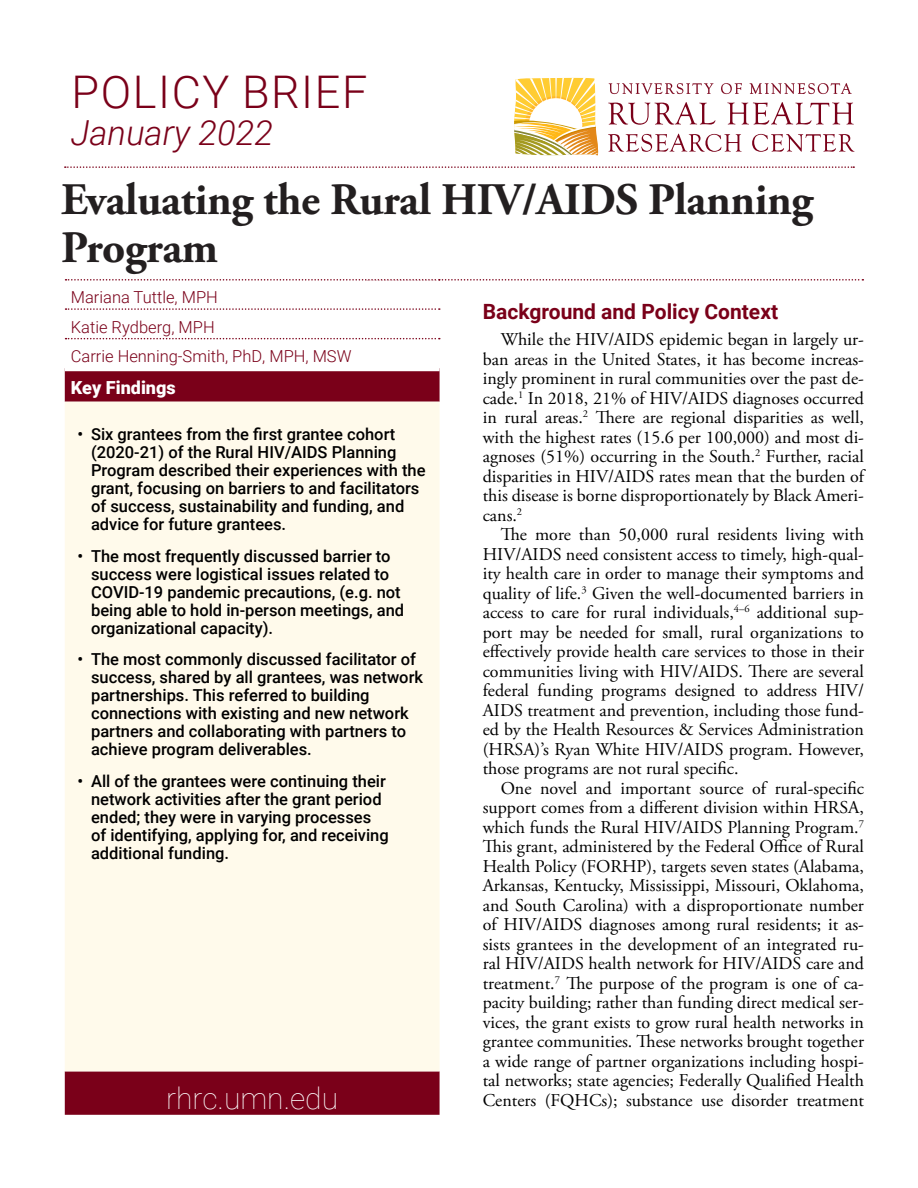
<style>
.page{position:relative;width:918px;height:1188px;background:#fff}
.page>*{position:absolute;margin:0;border:0;box-sizing:border-box;transform-origin:0 0}
.Headline{font:700 45px/48px "Adobe Garamond Pro";letter-spacing:-.01em;color:#231f20}
.t1{font:300 45px "Roboto";letter-spacing:.035em;color:#7a0019}
.t2{font:italic 300 34.5px "Roboto";color:#7a0019}
.t3{font:100 30px "Roboto";color:#fff}
.Section_header{font:700 21px "Roboto";color:#7a0019}
.t4{font:18px/19.5px "Adobe Garamond Pro";color:#000;text-align:justify}
.t5{font:900 18px "Roboto";color:#fff}
.t6{font:500 16.5px/18px "Roboto";color:#000}
.t7{font:300 16.5px "Roboto";color:#7a0019}
</style>
<div class="page">
<svg style="left:65px;top:166px;width:789px;height:2px"></svg>
<svg style="left:608px;top:102px;width:107px;height:23px"></svg>
<svg style="left:727px;top:102px;width:127px;height:23px"></svg>
<svg style="left:608px;top:134px;width:134px;height:18px"></svg>
<svg style="left:752px;top:134px;width:103px;height:18px"></svg>
<svg style="left:609px;top:83px;width:104px;height:11px"></svg>
<svg style="left:721px;top:83px;width:21px;height:11px"></svg>
<svg style="left:750px;top:83px;width:102px;height:11px"></svg>
<svg style="left:514px;top:78px;width:85px;height:78px"></svg>
<div style="left:65px;top:371px;width:375px;height:744px;background:#7a0019"></div>
<div style="left:65px;top:402px;width:375px;height:669px;background:#fffaeb"></div>
<svg style="left:66px;top:279px;width:797px;height:2px"></svg>
<svg style="left:66px;top:308px;width:374px;height:2px"></svg>
<svg style="left:66px;top:338px;width:374px;height:1px"></svg>
<p class="t1" style="left:72px;top:60px;width:297px">POLICY BRIEF</p>
<p class="t2" style="left:71px;top:109px;width:204px">January 2022</p>
<p class="Headline" style="left:61px;top:176px;width:753px">Evaluating the Rural HIV/AIDS Planning<br>Program</p>
<p class="t7" style="left:71px;top:286px;width:149px">Mariana Tuttle, MPH</p>
<p class="t7" style="left:71px;top:315px;width:145px">Katie Rydberg, MPH</p>
<p class="t7" style="left:71px;top:345px;width:282px">Carrie Henning-Smith, PhD, MPH, MSW</p>
<p class="t5" style="left:71px;top:375px;width:106px">Key Findings</p>
<p class="t6" style="left:91px;top:425px;width:336px;text-indent:-14px">• Six grantees from the first grantee cohort (2020-21) of the Rural HIV/AIDS Planning Program described their experiences with the grant, focusing on barriers to and facilitators of success, sustainability and funding, and advice for future grantees.</p>
<p class="t6" style="left:91px;top:546px;width:315px;text-indent:-14px">• The most frequently discussed barrier to success were logistical issues related to COVID-19 pandemic precautions, (e.g. not being able to hold in-person meetings, and organizational capacity).</p>
<p class="t6" style="left:91px;top:650px;width:334px;text-indent:-14px">• The most commonly discussed facilitator of success, shared by all grantees, was network partnerships. This referred to building connections with existing and new network partners and collaborating with partners to achieve program deliverables.</p>
<p class="t6" style="left:91px;top:771px;width:299px;text-indent:-14px">• All of the grantees were continuing their network activities after the grant period ended; they were in varying processes of identifying, applying for, and receiving additional funding.</p>
<p class="Section_header" style="left:483px;top:297px;width:297px">Background and Policy Context</p>
<p class="t4" style="left:483px;top:330px;width:383px;text-indent:18px">While the HIV/AIDS epidemic began in largely ur&shy;ban areas in the United States, it has become increas&shy;ingly prominent in rural communities over the past de&shy;cade.<sup>1</sup> In 2018, 21% of HIV/AIDS diagnoses occurred in rural areas.<sup>2</sup> There are regional disparities as well, with the highest rates (15.6 per 100,000) and most di&shy;agnoses (51%) occurring in the South.<sup>2</sup> Further, racial disparities in HIV/AIDS rates mean that the burden of this disease is borne disproportionately by Black Ameri&shy;cans.<sup>2</sup></p>
<p class="t4" style="left:483px;top:525px;width:383px;text-indent:18px">The more than 50,000 rural residents living with HIV/AIDS need consistent access to timely, high-qual&shy;ity health care in order to manage their symptoms and quality of life.<sup>3</sup> Given the well-documented barriers in access to care for rural individuals,<sup>4–6</sup> additional sup&shy;port may be needed for small, rural organizations to effectively provide health care services to those in their communities living with HIV/AIDS. There are several federal funding programs designed to address HIV/ AIDS treatment and prevention, including those fund&shy;ed by the Health Resources &amp; Services Administration (HRSA)’s Ryan White HIV/AIDS program. However, those programs are not rural specific.</p>
<p class="t4" style="left:483px;top:779px;width:383px;text-indent:18px">One novel and important source of rural-specific support comes from a different division within HRSA, which funds the Rural HIV/AIDS Planning Program.<sup>7<br></sup>This grant, administered by the Federal Office of Rural Health Policy (FORHP), targets seven states (Alabama, Arkansas, Kentucky, Mississippi, Missouri, Oklahoma, and South Carolina) with a disproportionate number of HIV/AIDS diagnoses among rural residents; it as&shy;sists grantees in the development of an integrated ru&shy;ral HIV/AIDS health network for HIV/AIDS care and treatment.<sup>7</sup> The purpose of the program is one of ca&shy;pacity building; rather than funding direct medical ser&shy;vices, the grant exists to grow rural health networks in grantee communities. These networks brought together a wide range of partner organizations including hospi&shy;tal networks; state agencies; Federally Qualified Health Centers (FQHCs); substance use disorder treatment</p>
<p class="t3" style="left:166px;top:1077px;width:173px">rhrc.umn.edu</p>
</div>
